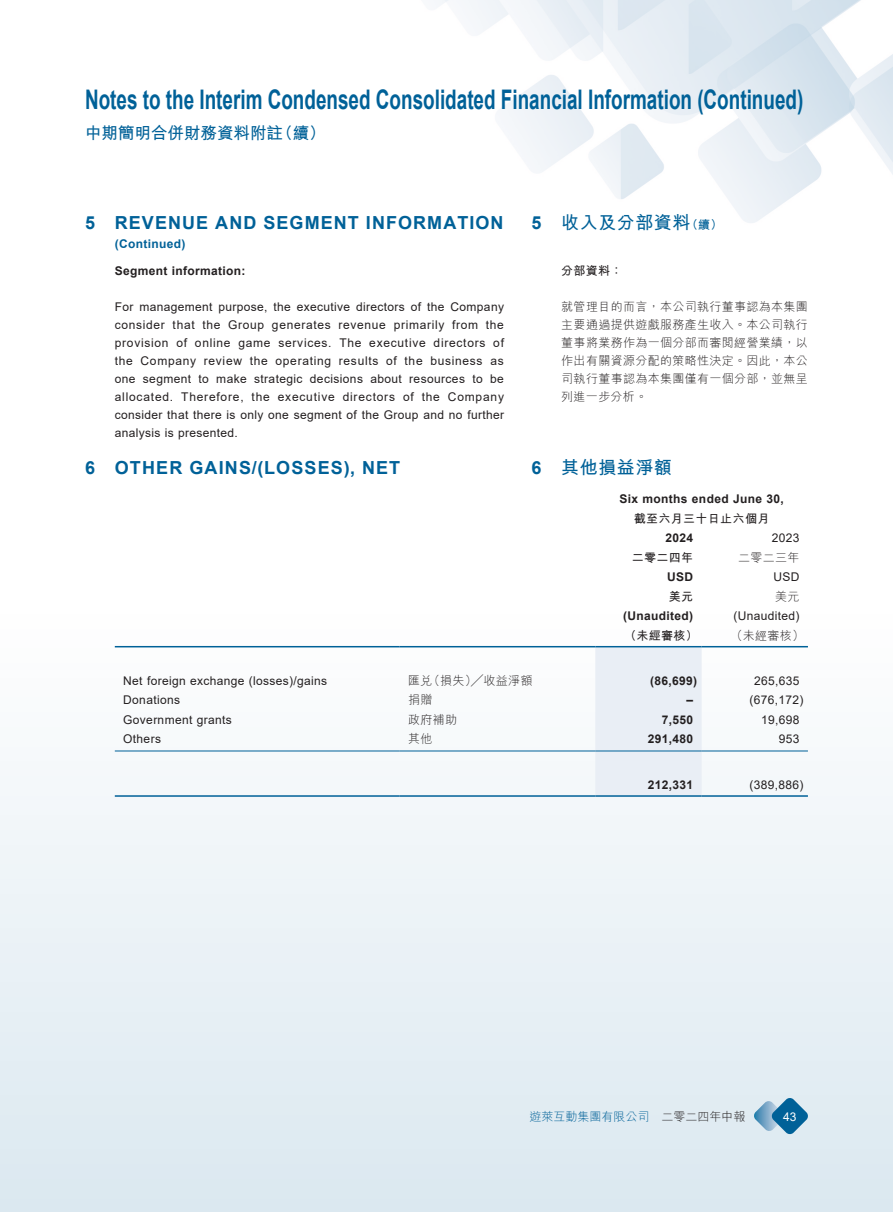
<style>
.page{position:relative;width:893px;height:1212px;background:#fff}
.page>*{position:absolute;margin:0;border:0;box-sizing:border-box;transform-origin:0 0}
.t1{font:700 27px "Arial";color:#006198;scale:.7 1}
.t2{font:700 18px "Arial";letter-spacing:.06em;color:#006198}
.t3{font:700 18px "M Hei HK";letter-spacing:.03em;color:#006198}
.t4{font:700 16.5px "M Hei HK";color:#006198}
.t5{font:12px/18px "Arial";letter-spacing:.03em;color:#231f20;text-align:justify}
.t6{font:300 12px/18px "M Hei HK";letter-spacing:.03em;color:#231f20;text-align:justify}
.t7{font:700 12px "Arial";letter-spacing:.03em;color:#231f20}
.t8{font:700 12px "M Hei HK";letter-spacing:.03em;color:#231f20}
.t9{font:300 12px "M Hei HK";color:#006198}
.t10{font:700 12px "Arial";letter-spacing:.03em;color:#006198}
.t11{font:12px "Arial";color:#fff}
.s1{font-family:"Arial"}
.s2{font-size:12px}
.s3{color:#231f20}
</style>
<div class="page">
<svg style="left:0;top:645px;width:893px;height:567px;fill:#ebf2f6"></svg>
<img style="left:438px;top:0;width:455px;height:223px">
<svg style="left:753px;top:1097px;width:55px;height:37px"></svg>
<div style="left:595px;top:647px;width:107px;height:148px;background:#e9eef5"></div>
<hr style="left:115px;top:646px;width:285px;height:1px;background:#006198">
<hr style="left:400px;top:646px;width:195px;height:1px;background:#006198">
<hr style="left:595px;top:646px;width:107px;height:1px;background:#006198">
<hr style="left:702px;top:646px;width:106px;height:1px;background:#006198">
<hr style="left:115px;top:751px;width:285px;height:1px;background:#006198">
<hr style="left:400px;top:751px;width:195px;height:1px;background:#006198">
<hr style="left:595px;top:751px;width:107px;height:1px;background:#006198">
<hr style="left:702px;top:751px;width:106px;height:1px;background:#006198">
<hr style="left:115px;top:795px;width:285px;height:2px;background:#006198">
<hr style="left:400px;top:795px;width:195px;height:2px;background:#006198">
<hr style="left:595px;top:795px;width:107px;height:2px;background:#006198">
<hr style="left:702px;top:795px;width:106px;height:2px;background:#006198">
<h1 class="t1" style="left:85px;top:81px;width:1028px">Notes to the Interim Condensed Consolidated Financial Information (Continued)</h1>
<h3 class="t4" style="left:85px;top:121px;width:242px">中期簡明合併財務資料附註（續）</h3>
<h2 class="t2" style="left:85px;top:210px;width:420px">5 REVENUE AND SEGMENT INFORMATION</h2>
<p class="t10" style="left:115px;top:236px;width:72px">(Continued)</p>
<p class="t7" style="left:115px;top:262px;width:132px">Segment information:</p>
<p class="t5" style="left:115px;top:297px;width:391px">For management purpose, the executive directors of the Company consider that the Group generates revenue primarily from the provision of online game services. The executive directors of the Company review the operating results of the business as one segment to make strategic decisions about resources to be allocated. Therefore, the executive directors of the Company consider that there is only one segment of the Group and no further analysis is presented.</p>
<h2 class="t2" style="left:85px;top:455px;width:317px">6 OTHER GAINS/(LOSSES), NET</h2>
<h2 class="t3" style="left:531px;top:209px;width:193px"><span class="s1">5</span> 收入及分部資料<span class="s2">（續）</span></h2>
<p class="t8" style="left:561px;top:262px;width:63px">分部資料：</p>
<p class="t6" style="left:561px;top:297px;width:248px">就管理目的而言，本公司執行董事認為本集團主要通過提供遊戲服務產生收入。本公司執行董事將業務作為一個分部而審閱經營業績，以作出有關資源分配的策略性決定。因此，本公司執行董事認為本集團僅有一個分部，並無呈列進一步分析。</p>
<h2 class="t3" style="left:531px;top:454px;width:142px"><span class="s1">6</span> 其他損益淨額</h2>
<p class="t7" style="left:620px;top:490px;width:166px">Six months ended June 30,</p>
<p class="t8" style="left:634px;top:509px;width:137px">截至六月三十日止六個月</p>
<p class="t7" style="left:665px;top:529px;width:29px">2024</p>
<p class="t5" style="left:772px;top:529px;width:29px">2023</p>
<p class="t8" style="left:632px;top:548px;width:63px">二零二四年</p>
<p class="t6" style="left:738px;top:548px;width:63px">二零二三年</p>
<p class="t7" style="left:667px;top:568px;width:28px">USD</p>
<p class="t5" style="left:773px;top:568px;width:28px">USD</p>
<p class="t8" style="left:669px;top:587px;width:26px">美元</p>
<p class="t6" style="left:775px;top:587px;width:26px">美元</p>
<p class="t7" style="left:623px;top:607px;width:72px">(Unaudited)</p>
<p class="t5" style="left:733px;top:607px;width:68px">(Unaudited)</p>
<p class="t8" style="left:624px;top:626px;width:75px">（未經審核）</p>
<p class="t6" style="left:731px;top:626px;width:75px">（未經審核）</p>
<p class="t5" style="left:123px;top:672px;width:205px">Net foreign exchange (losses)/gains</p>
<p class="t6" style="left:408px;top:671px;width:126px">匯兌（損失）╱收益淨額</p>
<p class="t7" style="left:650px;top:672px;width:49px">(86,699)</p>
<p class="t5" style="left:754px;top:672px;width:47px">265,635</p>
<p class="t5" style="left:123px;top:691px;width:58px">Donations</p>
<p class="t6" style="left:408px;top:691px;width:26px">捐贈</p>
<p class="t7" style="left:686px;top:692px;width:8px">–</p>
<p class="t5" style="left:749px;top:691px;width:56px">(676,172)</p>
<p class="t5" style="left:123px;top:711px;width:110px">Government grants</p>
<p class="t6" style="left:408px;top:710px;width:51px">政府補助</p>
<p class="t7" style="left:662px;top:711px;width:33px">7,550</p>
<p class="t5" style="left:761px;top:711px;width:40px">19,698</p>
<p class="t5" style="left:123px;top:730px;width:39px">Others</p>
<p class="t6" style="left:408px;top:730px;width:26px">其他</p>
<p class="t7" style="left:648px;top:731px;width:47px">291,480</p>
<p class="t5" style="left:779px;top:730px;width:22px">953</p>
<p class="t7" style="left:648px;top:776px;width:47px">212,331</p>
<p class="t5" style="left:749px;top:775px;width:56px">(389,886)</p>
<p class="t9" style="left:529px;top:1110px;width:217px">遊萊互動集團有限公司 <span class="s3">二零二四年中報</span></p>
<p class="t11" style="left:783px;top:1108px;width:15px">43</p>
</div>
